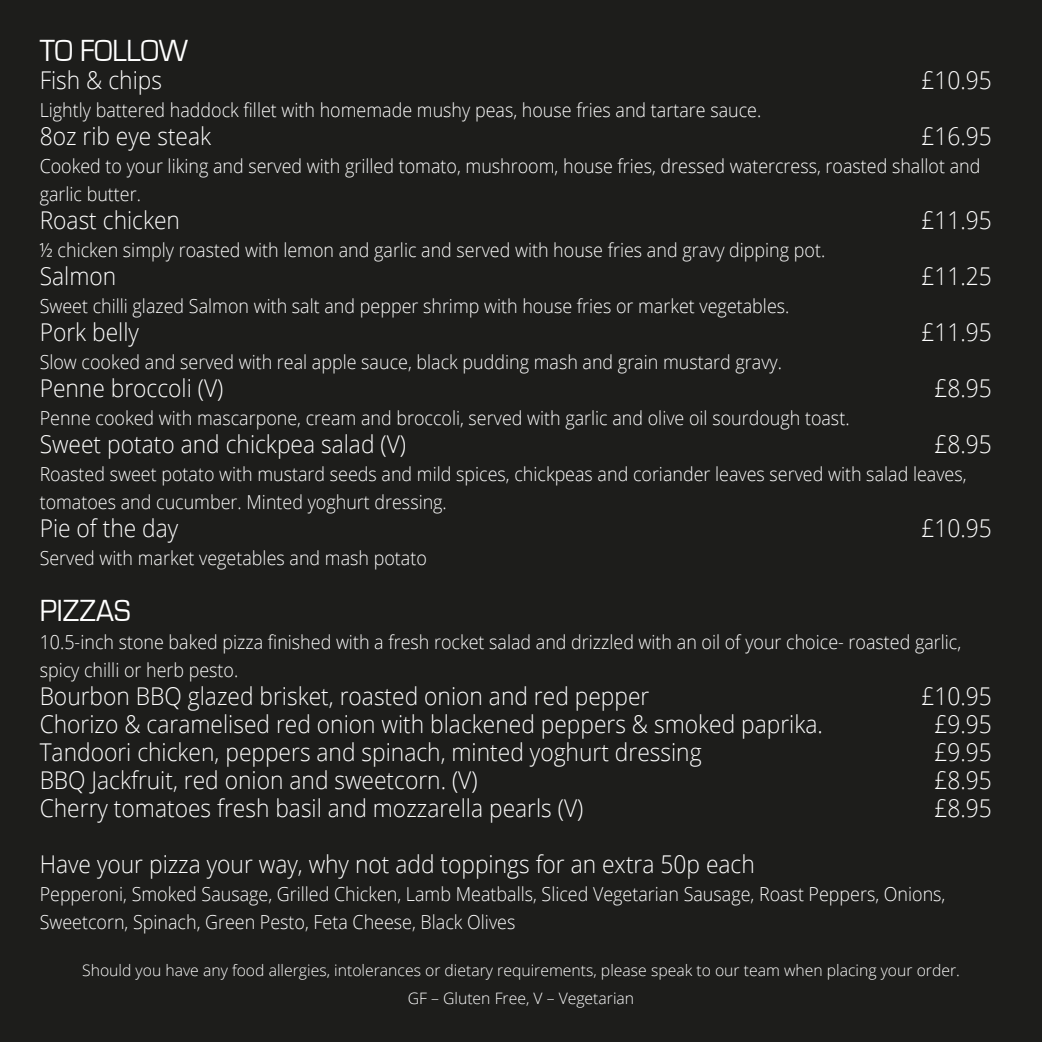
<style>
.page{position:relative;width:1042px;height:1042px;background:#fff}
.page>*{position:absolute;margin:0;border:0;box-sizing:border-box;transform-origin:0 0}
.t1{font:31.5px "Eurostile";color:#fff;scale:.93 1}
.t2{font:300 24.5px "Open Sans";color:#fff;scale:.93 1}
.t3{font:300 19.25px/28px "Open Sans";color:#fff;scale:.93 1}
.t4{font:300 15.75px "Open Sans";color:#fff}
</style>
<div class="page">
<div style="left:1px;top:1px;width:1040px;height:1040px;background:#1d1d1b"></div>
<p class="t1" style="left:40px;top:33px;width:161px">TO FOLLOW</p>
<p class="t2" style="left:40px;top:63px;width:133px">Fish &amp; chips</p>
<p class="t2" style="left:921px;top:63px;width:77px">£10.95</p>
<p class="t3" style="left:40px;top:95px;width:777px">Lightly battered haddock fillet with homemade mushy peas, house fries and tartare sauce.</p>
<p class="t2" style="left:40px;top:119px;width:186px">8oz rib eye steak</p>
<p class="t2" style="left:921px;top:119px;width:77px">£16.95</p>
<p class="t3" style="left:40px;top:151px;width:1013px">Cooked to your liking and served with grilled tomato, mushroom, house fries, dressed watercress, roasted shallot and garlic butter.</p>
<p class="t2" style="left:40px;top:203px;width:152px">Roast chicken</p>
<p class="t2" style="left:921px;top:203px;width:77px">£11.95</p>
<p class="t3" style="left:40px;top:235px;width:846px">½ chicken simply roasted with lemon and garlic and served with house fries and gravy dipping pot.</p>
<p class="t2" style="left:40px;top:259px;width:84px">Salmon</p>
<p class="t2" style="left:921px;top:259px;width:77px">£11.25</p>
<p class="t3" style="left:40px;top:291px;width:807px">Sweet chilli glazed Salmon with salt and pepper shrimp with house fries or market vegetables.</p>
<p class="t2" style="left:40px;top:315px;width:108px">Pork belly</p>
<p class="t2" style="left:921px;top:315px;width:77px">£11.95</p>
<p class="t3" style="left:40px;top:347px;width:800px">Slow cooked and served with real apple sauce, black pudding mash and grain mustard gravy.</p>
<p class="t2" style="left:40px;top:371px;width:199px">Penne broccoli (V)</p>
<p class="t2" style="left:934px;top:371px;width:63px">£8.95</p>
<p class="t3" style="left:40px;top:403px;width:872px">Penne cooked with mascarpone, cream and broccoli, served with garlic and olive oil sourdough toast.</p>
<p class="t2" style="left:40px;top:427px;width:395px">Sweet potato and chickpea salad (V)</p>
<p class="t2" style="left:934px;top:427px;width:63px">£8.95</p>
<p class="t3" style="left:40px;top:459px;width:998px">Roasted sweet potato with mustard seeds and mild spices, chickpeas and coriander leaves served with salad leaves, tomatoes and cucumber. Minted yoghurt dressing.</p>
<p class="t2" style="left:40px;top:511px;width:151px">Pie of the day</p>
<p class="t2" style="left:921px;top:511px;width:77px">£10.95</p>
<p class="t3" style="left:40px;top:543px;width:418px">Served with market vegetables and mash potato</p>
<p class="t1" style="left:40px;top:593px;width:99px">PIZZAS</p>
<p class="t3" style="left:40px;top:627px;width:992px">10.5-inch stone baked pizza finished with a fresh rocket salad and drizzled with an oil of your choice- roasted garlic,</p>
<p class="t3" style="left:40px;top:655px;width:215px">spicy chilli or herb pesto.</p>
<p class="t2" style="left:40px;top:679px;width:657px">Bourbon BBQ glazed brisket, roasted onion and red pepper</p>
<p class="t2" style="left:921px;top:679px;width:77px">£10.95</p>
<p class="t2" style="left:40px;top:707px;width:844px">Chorizo &amp; caramelised red onion with blackened peppers &amp; smoked paprika.</p>
<p class="t2" style="left:934px;top:707px;width:63px">£9.95</p>
<p class="t2" style="left:40px;top:735px;width:713px">Tandoori chicken, peppers and spinach, minted yoghurt dressing</p>
<p class="t2" style="left:934px;top:735px;width:63px">£9.95</p>
<p class="t2" style="left:40px;top:763px;width:472px">BBQ Jackfruit, red onion and sweetcorn. (V)</p>
<p class="t2" style="left:934px;top:763px;width:63px">£8.95</p>
<p class="t2" style="left:40px;top:791px;width:586px">Cherry tomatoes fresh basil and mozzarella pearls (V)</p>
<p class="t2" style="left:934px;top:791px;width:63px">£8.95</p>
<p class="t2" style="left:40px;top:847px;width:770px">Have your pizza your way, why not add toppings for an extra 50p each</p>
<p class="t3" style="left:40px;top:879px;width:975px">Pepperoni, Smoked Sausage, Grilled Chicken, Lamb Meatballs, Sliced Vegetarian Sausage, Roast Peppers, Onions,<br>Sweetcorn, Spinach, Green Pesto, Feta Cheese, Black Olives</p>
<p class="t4" style="left:82px;top:959px;width:879px">Should you have any food allergies, intolerances or dietary requirements, please speak to our team when placing your order.</p>
<p class="t4" style="left:408px;top:987px;width:228px">GF – Gluten Free, V – Vegetarian</p>
</div>
